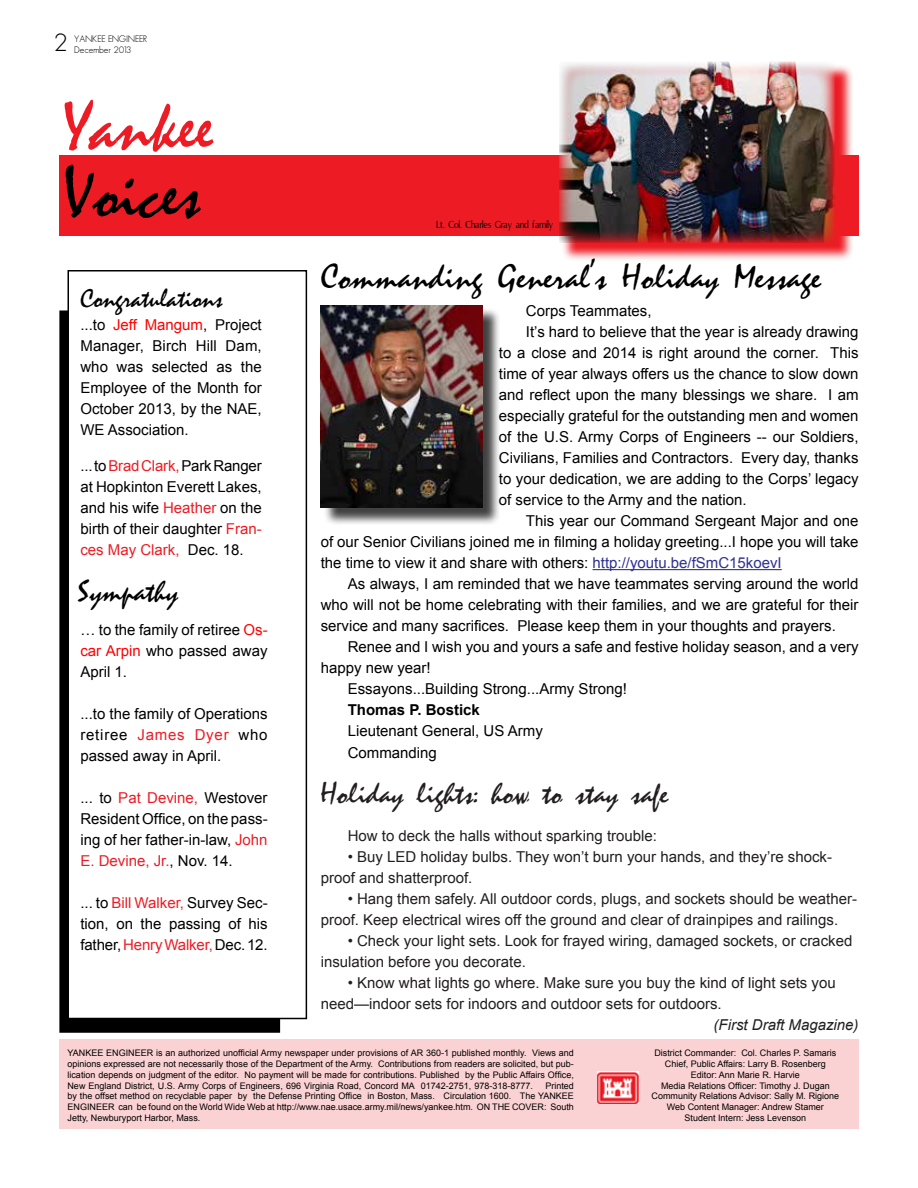
<style>
.page{position:relative;width:918px;height:1188px;background:#fff}
.page>*{position:absolute;margin:0;border:0;box-sizing:border-box;transform-origin:0 0}
.t1{font:72px "Mistral";color:#ed1c24}
.t2{font:72px "Mistral";color:#000}
.t3{font:31.5px "Mistral AV";color:#000}
.t4{font:27px "Mistral AV";color:#221e1f}
.t5{font:27px "Mistral";color:#000}
.t6{font:27px "Mistral AV";color:#000}
.t7{font:300 24px "Futura";color:#000}
.t8{font:15px/21px "Arial";color:#000;text-align:justify}
.t9{font:15px/21px "Arial";color:#221e1f}
.t10{font:italic 15px "Arial";color:#221e1f}
.t11{font:700 15px "Arial";color:#000}
.t12{font:12px "Oxford Th";color:#000}
.t13{font:9px/10.8px "Arial";color:#000;text-align:justify}
.t14{font:300 9px/10.8px "Futura";color:#000}
.s1{color:#f00}
.s2{color:#ed1c24}
.s3{color:#2e3192}
</style>
<div class="page">
<div style="left:60px;top:311px;width:219px;height:721px;background:#000"></div>
<div style="left:68px;top:271px;width:238px;height:747px;background:#fff"></div>
<div style="left:68px;top:270px;width:239px;height:749px;border:2px solid #000"></div>
<div style="left:59px;top:155px;width:800px;height:81px;background:#ed1c24"></div>
<div style="left:59px;top:1039px;width:800px;height:90px;background:#fbd2d3"></div>
<img style="left:597px;top:1072px;width:41px;height:32px">
<svg style="left:563px;top:66px;width:289px;height:194px"></svg>
<img style="left:559px;top:62px;width:276px;height:181px">
<hr style="left:593px;top:569px;width:189px;height:1px;background:#2e3192">
<div style="left:323px;top:307px;width:178px;height:219px;background:#000;opacity:.75"></div>
<img style="left:321px;top:305px;width:162px;height:203px">
<h3 class="t7" style="left:54px;top:27px;width:14px">2</h3>
<p class="t14" style="left:74px;top:33px;width:74px">YANKEE ENGINEER<br>December 2013</p>
<h1 class="t1" style="left:63px;top:83px;width:152px">Yankee</h1>
<h1 class="t2" style="left:63px;top:151px;width:139px">Voices</h1>
<h3 class="t5" style="left:80px;top:282px;width:144px">Congratulations</h3>
<p class="t8" style="left:80px;top:314px;width:183px">...to <span class="s1">Jeff Mangum</span>, Project Manager, Birch Hill Dam, who was selected as the Employee of the Month for October 2013, by the NAE, WE Association.</p>
<p class="t8" style="left:80px;top:455px;width:183px">... to <span class="s2">Brad Clark,</span> Park Ranger at Hopkinton Everett Lakes, and his wife <span class="s2">Heather</span> on the birth of their daughter <span class="s2">Fran&shy;ces May Clark,</span> Dec. 18.</p>
<h3 class="t6" style="left:77px;top:572px;width:102px">Sympathy</h3>
<p class="t8" style="left:80px;top:620px;width:189px">… to the family of retiree <span class="s1">Os&shy;car Arpin</span> who passed away April 1.</p>
<p class="t8" style="left:80px;top:704px;width:189px">...to the family of Operations retiree <span class="s2">James Dyer</span> who passed away in April.</p>
<p class="t8" style="left:80px;top:788px;width:189px">... to <span class="s2">Pat Devine,</span> Westover Resident Office, on the pass&shy;ing of her father-in-law, <span class="s2">John E. Devine, Jr.</span>, Nov. 14.</p>
<p class="t8" style="left:80px;top:893px;width:189px">... to <span class="s2">Bill Walker,</span> Survey Sec&shy;tion, on the passing of his father, <span class="s2">Henry Walker,</span> Dec. 12.</p>
<p class="t12" style="left:436px;top:218px;width:118px">Lt. Col. Charles Gray and family</p>
<h2 class="t3" style="left:321px;top:254px;width:502px">Commanding General's Holiday Message</h2>
<p class="t8" style="left:526px;top:300px;width:127px">Corps Teammates,</p>
<p class="t8" style="left:526px;top:321px;width:334px">It’s hard to believe that the year is already drawing</p>
<p class="t8" style="left:499px;top:342px;width:361px">to a close and 2014 is right around the corner. This</p>
<p class="t8" style="left:499px;top:363px;width:361px">time of year always offers us the chance to slow down</p>
<p class="t8" style="left:499px;top:384px;width:361px">and reflect upon the many blessings we share. I am</p>
<p class="t8" style="left:499px;top:405px;width:361px">especially grateful for the outstanding men and women</p>
<p class="t8" style="left:499px;top:426px;width:361px">of the U.S. Army Corps of Engineers -- our Soldiers,</p>
<p class="t8" style="left:499px;top:447px;width:361px">Civilians, Families and Contractors. Every day, thanks</p>
<p class="t8" style="left:499px;top:468px;width:361px">to your dedication, we are adding to the Corps’ legacy</p>
<p class="t8" style="left:499px;top:489px;width:249px">of service to the Army and the nation.</p>
<p class="t8" style="left:526px;top:510px;width:334px">This year our Command Sergeant Major and one</p>
<p class="t8" style="left:321px;top:531px;width:539px">of our Senior Civilians joined me in filming a holiday greeting...I hope you will take</p>
<p class="t8" style="left:321px;top:552px;width:463px">the time to view it and share with others: <span class="s3">http://youtu.be/fSmC15koevI</span></p>
<p class="t8" style="left:348px;top:573px;width:512px">As always, I am reminded that we have teammates serving around the world</p>
<p class="t8" style="left:321px;top:594px;width:539px">who will not be home celebrating with their families, and we are grateful for their</p>
<p class="t8" style="left:321px;top:615px;width:517px">service and many sacrifices. Please keep them in your thoughts and prayers.</p>
<p class="t8" style="left:348px;top:636px;width:512px">Renee and I wish you and yours a safe and festive holiday season, and a very</p>
<p class="t8" style="left:321px;top:657px;width:112px">happy new year!</p>
<p class="t8" style="left:348px;top:678px;width:281px">Essayons...Building Strong...Army Strong!</p>
<p class="t11" style="left:348px;top:700px;width:134px">Thomas P. Bostick</p>
<p class="t8" style="left:348px;top:720px;width:197px;line-height:21.6px">Lieutenant General, US Army<br>Commanding</p>
<h3 class="t4" style="left:321px;top:773px;width:349px">Holiday lights: how to stay safe</h3>
<p class="t9" style="left:348px;top:825px;width:311px">How to deck the halls without sparking trouble:</p>
<p class="t9" style="left:321px;top:846px;width:513px;text-indent:27px">• Buy LED holiday bulbs. They won’t burn your hands, and they’re shock&shy;proof and shatterproof.</p>
<p class="t9" style="left:321px;top:888px;width:538px;text-indent:27px">• Hang them safely. All outdoor cords, plugs, and sockets should be weather&shy;proof. Keep electrical wires off the ground and clear of drainpipes and railings.</p>
<p class="t9" style="left:321px;top:930px;width:533px;text-indent:27px">• Check your light sets. Look for frayed wiring, damaged sockets, or cracked insulation before you decorate.</p>
<p class="t9" style="left:321px;top:972px;width:516px;text-indent:27px">• Know what lights go where. Make sure you buy the kind of light sets you need—indoor sets for indoors and outdoor sets for outdoors.</p>
<p class="t10" style="left:714px;top:1015px;width:147px">(First Draft Magazine)</p>
<p class="t13" style="left:68px;top:1048px;width:508px">YANKEE ENGINEER is an authorized unofficial Army newspaper under provisions of AR 360-1 published monthly. Views and opinions expressed are not necessarily those of the Department of the Army. Contributions from readers are solicited, but pub&shy;lication depends on judgment of the editor. No payment will be made for contributions. Published by the Public Affairs Office, New England District, U.S. Army Corps of Engineers, 696 Virginia Road, Concord MA 01742-2751, 978-318-8777.</p>
<p class="t13" style="left:68px;top:1080px;width:508px;text-indent:478px">Printed by the offset method on recyclable paper by the Defense Printing Office in Boston, Mass. Circulation 1600. The YANKEE ENGINEER can be found on the World Wide Web at http://www.nae.usace.army.mil/news/yankee.htm. ON THE COVER: South Jetty, Newburyport Harbor, Mass.</p>
<p class="t13" style="left:652px;top:1048px;width:189px;text-align:center">District Commander: Col. Charles P. Samaris Chief, Public Affairs: Larry B. Rosenberg Editor: Ann Marie R. Harvie<br>Media Relations Officer: Timothy J. Dugan Community Relations Advisor: Sally M. Rigione Web Content Manager: Andrew Stamer Student Intern: Jess Levenson</p>
</div>
